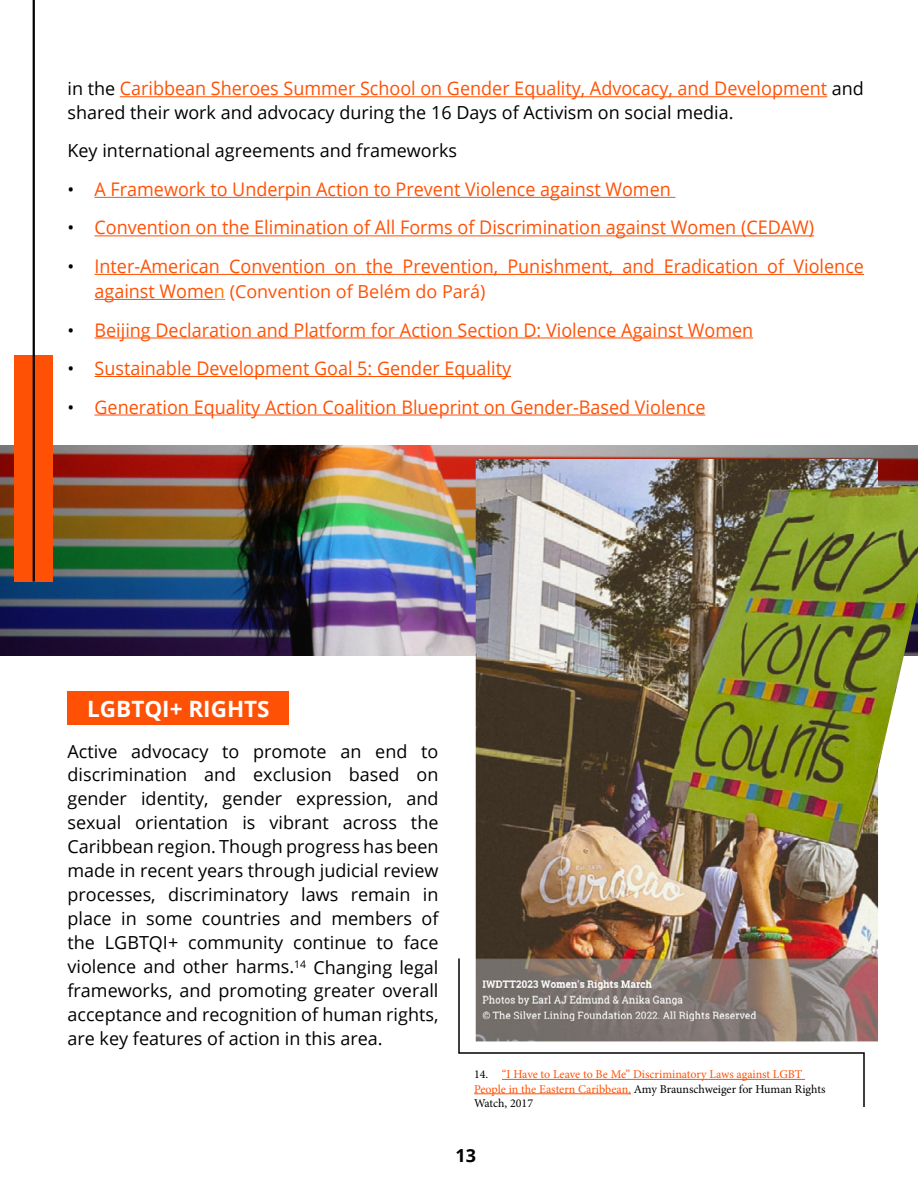
<style>
.page{position:relative;width:918px;height:1188px;background:#fff}
.page>*{position:absolute;margin:0;border:0;box-sizing:border-box;transform-origin:0 0}
.t1{font:700 22.5px "Open Sans";color:#fff}
.t2{font:18.75px "Open Sans";color:#ff5105;scale:.96 1}
.t3{font:18px/24px "Open Sans";color:#000}
.t4{font:18px "Open Sans";color:#ff5105}
.t5{font:700 18px "Open Sans";color:#000}
.t6{font:12px/14.4px "Minion Pro";letter-spacing:-.005em;color:#ff5105}
.s1{font-size:18px;color:#000}
.s2{font-size:18.75px}
.s3{font-size:18.75px;color:#ff7a05}
.s4{color:#000}
</style>
<div class="page">
<div style="left:68px;top:691px;width:221px;height:34px;background:#ff5105"></div>
<hr style="left:120px;top:96px;width:707px;height:1px;background:#ff5105">
<hr style="left:94px;top:197px;width:581px;height:1px;background:#ff5105">
<hr style="left:94px;top:235px;width:720px;height:1px;background:#ff5105">
<hr style="left:94px;top:274px;width:770px;height:1px;background:#ff5105">
<hr style="left:94px;top:299px;width:120px;height:1px;background:#ff5105">
<hr style="left:94px;top:337px;width:659px;height:1px;background:#ff5105">
<hr style="left:94px;top:376px;width:417px;height:1px;background:#ff5105">
<hr style="left:94px;top:415px;width:611px;height:1px;background:#ff5105">
<img style="left:0;top:445px;width:918px;height:210px">
<div style="left:14px;top:355px;width:39px;height:227px;background:#ff5105"></div>
<hr style="left:33px;top:0;width:2px;height:582px;background:#000">
<svg style="left:458px;top:957px;width:408px;height:150px"></svg>
<img style="left:476px;top:459px;width:442px;height:582px">
<p class="t2" style="left:68px;top:76px;width:831px"><span class="s1">in the</span> Caribbean Sheroes Summer School on Gender Equality, Advocacy, and Development <span class="s1">and</span></p>
<p class="t3" style="left:68px;top:93px;width:668px;line-height:38.1px">shared their work and advocacy during the 16 Days of Activism on social media.<br>Key international agreements and frameworks</p>
<p class="t2" style="left:68px;top:176px;width:630px"><span class="s1">•</span> A Framework to Underpin Action to Prevent Violence against Women</p>
<p class="t2" style="left:68px;top:215px;width:779px"><span class="s1">•</span> Convention on the Elimination of All Forms of Discrimination against Women (CEDAW)</p>
<p class="t2" style="left:68px;top:253px;width:831px"><span class="s1">•</span> Inter-American Convention on the Prevention, Punishment, and Eradication of Violence</p>
<p class="t4" style="left:94px;top:279px;width:393px"><span class="s2">against Wome</span><span class="s3">n</span> (Convention of Belém do Pará)</p>
<p class="t2" style="left:68px;top:317px;width:716px"><span class="s1">•</span> Beijing Declaration and Platform for Action Section D: Violence Against Women</p>
<p class="t2" style="left:68px;top:355px;width:464px"><span class="s1">•</span> Sustainable Development Goal 5: Gender Equality</p>
<p class="t2" style="left:68px;top:394px;width:666px"><span class="s1">•</span> Generation Equality Action Coalition Blueprint on Gender-Based Violence</p>
<p class="t1" style="left:87px;top:693px;width:184px">LGBTQI+ RIGHTS</p>
<p class="t3" style="left:67px;top:739px;width:373px;text-align:justify">Active advocacy to promote an end to discrimination and exclusion based on gender identity, gender expression, and sexual orientation is vibrant across the Caribbean region. Though progress has been made in recent years through judicial review processes, discriminatory laws remain in place in some countries and members of the LGBTQI+ community continue to face violence and other harms.<sup>14</sup> Changing legal frameworks, and promoting greater overall acceptance and recognition of human rights, are key features of action in this area.</p>
<p class="t6" style="left:474px;top:1067px;width:353px"><span class="s4">14.</span> “I Have to Leave to Be Me” Discriminatory Laws against LGBT<br>People in the Eastern Caribbean, <span class="s4">Amy Braunschweiger for Human Rights<br>Watch, 2017</span></p>
<p class="t5" style="left:455px;top:1143px;width:22px">13</p>
</div>
